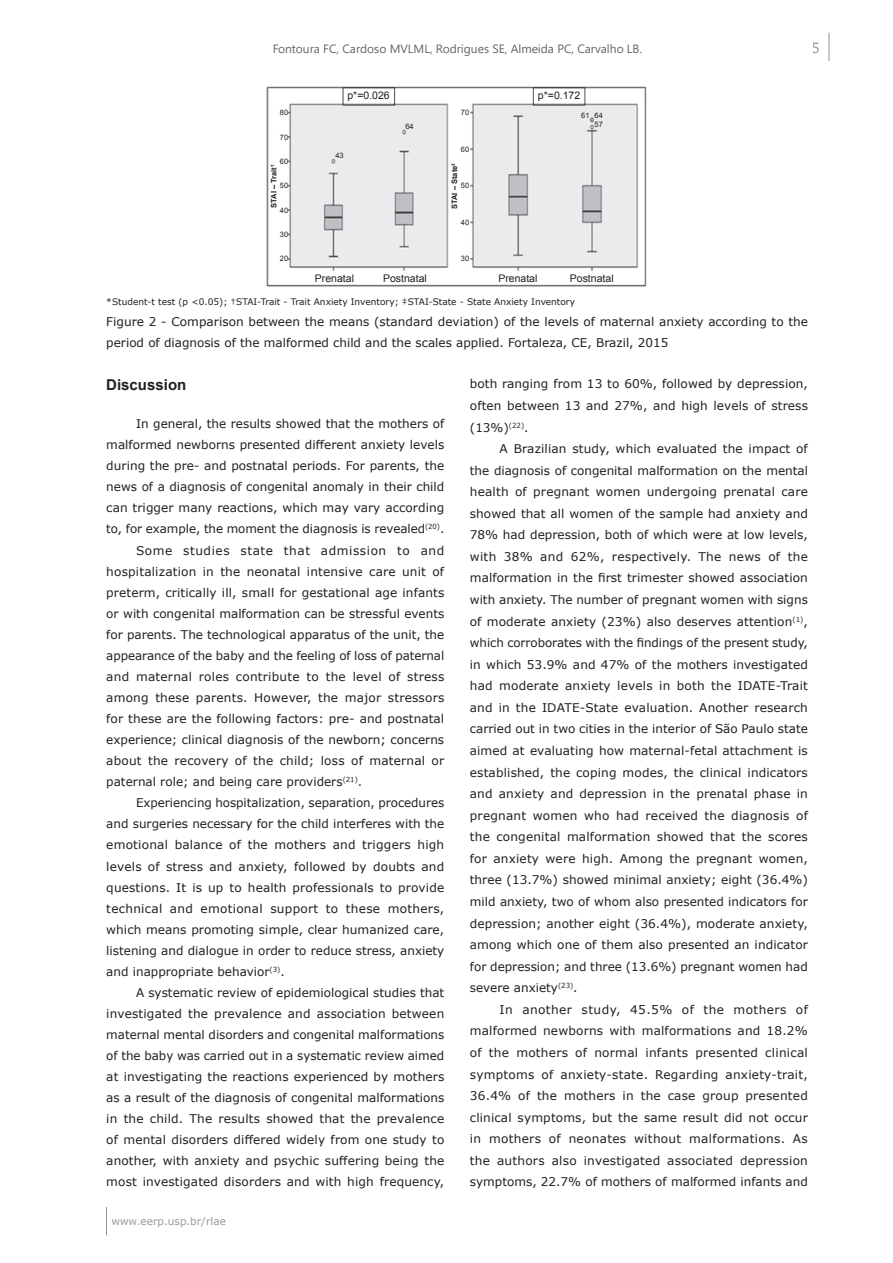
<style>
.page{position:relative;width:893px;height:1263px;background:#fff}
.page>*{position:absolute;margin:0;border:0;box-sizing:border-box;transform-origin:0 0}
.SUB1{font:700 15px "Arial";color:#231f20}
.t1{font:13.5px "Geneva";color:#6c6d70}
.Texto{font:12px/21.6px "Verdana";color:#231f20;text-align:justify}
.Título_de_tabela_e_f{font:12px/21px "Verdana";color:#231f20}
.t2{font:12px "Segoe UI";color:#231f20}
.t3{font:10.5px "Arial";color:#231f20}
.t4{font:10.5px "Verdana";color:#6c6d70}
.Rodapé_de_tabela__fi{font:9px "Verdana";color:#231f20}
.t5{font:7.5px/9px "Arial";color:#231f20;text-align:right}
.t6{font:700 7.5px "Arial";color:#231f20}
</style>
<div class="page">
<svg style="left:106px;top:1207px;width:1px;height:28px"></svg>
<svg style="left:829px;top:33px;width:1px;height:28px"></svg>
<img style="left:266px;top:86px;width:381px;height:201px">
<p class="t2" style="left:272px;top:38px;width:371px">Fontoura FC, Cardoso MVLML, Rodrigues SE, Almeida PC, Carvalho LB.</p>
<p class="t1" style="left:812px;top:40px;width:11px">5</p>
<p class="t3" style="left:347px;top:89px;width:44px">p*=0.026</p>
<p class="t3" style="left:538px;top:89px;width:44px">p*=0.172</p>
<p class="t5" style="left:280px;top:108px;width:10px">80</p>
<p class="t5" style="left:280px;top:133px;width:10px">70</p>
<p class="t5" style="left:280px;top:157px;width:10px">60</p>
<p class="t5" style="left:280px;top:181px;width:10px">50</p>
<p class="t5" style="left:280px;top:206px;width:10px">40</p>
<p class="t5" style="left:280px;top:230px;width:10px">30</p>
<p class="t5" style="left:280px;top:254px;width:10px">20</p>
<p class="t5" style="left:461px;top:108px;width:10px">70</p>
<p class="t5" style="left:461px;top:145px;width:10px">60</p>
<p class="t5" style="left:461px;top:181px;width:10px">50</p>
<p class="t5" style="left:461px;top:217px;width:10px">40</p>
<p class="t5" style="left:461px;top:254px;width:10px">30</p>
<p class="t5" style="left:405px;top:122px;width:10px">64</p>
<p class="t5" style="left:581px;top:111px;width:23px">61 64<br>57</p>
<p class="t5" style="left:335px;top:151px;width:10px">43</p>
<p class="t6" style="left:269px;top:208px;width:45px;rotate:-90deg">STAI – Trait<sup>†</sup></p>
<p class="t6" style="left:449px;top:209px;width:47px;rotate:-90deg">STAI – State<sup>‡</sup></p>
<p class="t3" style="left:315px;top:271px;width:41px">Prenatal</p>
<p class="t3" style="left:383px;top:271px;width:45px">Postnatal</p>
<p class="t3" style="left:498px;top:271px;width:41px">Prenatal</p>
<p class="t3" style="left:570px;top:271px;width:45px">Postnatal</p>
<p class="Rodapé_de_tabela__fi" style="left:106px;top:296px;width:470px">*Student-t test (p &lt;0.05); †STAI-Trait - Trait Anxiety Inventory; ‡STAI-State - State Anxiety Inventory</p>
<p class="Título_de_tabela_e_f" style="left:106px;top:311px;width:703px">Figure 2 - Comparison between the means (standard deviation) of the levels of maternal anxiety according to the period of diagnosis of the malformed child and the scales applied. Fortaleza, CE, Brazil, 2015</p>
<p class="SUB1" style="left:106px;top:374px;width:82px">Discussion</p>
<p class="Texto" style="left:106px;top:413px;width:340px;line-height:21px;text-indent:30px">In general, the results showed that the mothers of malformed newborns presented different anxiety levels during the pre- and postnatal periods. For parents, the news of a diagnosis of congenital anomaly in their child can trigger many reactions, which may vary according to, for example, the moment the diagnosis is revealed<sup>(20)</sup>.</p>
<p class="Texto" style="left:106px;top:539px;width:340px;line-height:21px;text-indent:30px">Some studies state that admission to and hospitalization in the neonatal intensive care unit of preterm, critically ill, small for gestational age infants or with congenital malformation can be stressful events for parents. The technological apparatus of the unit, the appearance of the baby and the feeling of loss of paternal and maternal roles contribute to the level of stress among these parents. However, the major stressors for these are the following factors: pre- and postnatal experience; clinical diagnosis of the newborn; concerns about the recovery of the child; loss of maternal or paternal role; and being care providers<sup>(21)</sup>.</p>
<p class="Texto" style="left:106px;top:792px;width:340px;line-height:21px;text-indent:30px">Experiencing hospitalization, separation, procedures and surgeries necessary for the child interferes with the emotional balance of the mothers and triggers high levels of stress and anxiety, followed by doubts and questions. It is up to health professionals to provide technical and emotional support to these mothers, which means promoting simple, clear humanized care, listening and dialogue in order to reduce stress, anxiety and inappropriate behavior<sup>(3)</sup>.</p>
<p class="Texto" style="left:106px;top:982px;width:340px;line-height:21px;text-indent:30px">A systematic review of epidemiological studies that investigated the prevalence and association between maternal mental disorders and congenital malformations of the baby was carried out in a systematic review aimed at investigating the reactions experienced by mothers as a result of the diagnosis of congenital malformations in the child. The results showed that the prevalence of mental disorders differed widely from one study to another, with anxiety and psychic suffering being the most investigated disorders and with high frequency,</p>
<p class="t4" style="left:111px;top:1214px;width:116px">www.eerp.usp.br/rlae</p>
<p class="Texto" style="left:470px;top:373px;width:340px">both ranging from 13 to 60%, followed by depression, often between 13 and 27%, and high levels of stress (13%)<sup>(22)</sup>.</p>
<p class="Texto" style="left:470px;top:438px;width:340px;text-indent:30px">A Brazilian study, which evaluated the impact of the diagnosis of congenital malformation on the mental health of pregnant women undergoing prenatal care showed that all women of the sample had anxiety and 78% had depression, both of which were at low levels, with 38% and 62%, respectively. The news of the malformation in the first trimester showed association with anxiety. The number of pregnant women with signs of moderate anxiety (23%) also deserves attention<sup>(1)</sup>, which corroborates with the findings of the present study, in which 53.9% and 47% of the mothers investigated had moderate anxiety levels in both the IDATE-Trait and in the IDATE-State evaluation. Another research carried out in two cities in the interior of São Paulo state aimed at evaluating how maternal-fetal attachment is established, the coping modes, the clinical indicators and anxiety and depression in the prenatal phase in pregnant women who had received the diagnosis of the congenital malformation showed that the scores for anxiety were high. Among the pregnant women, three (13.7%) showed minimal anxiety; eight (36.4%) mild anxiety, two of whom also presented indicators for depression; another eight (36.4%), moderate anxiety, among which one of them also presented an indicator for depression; and three (13.6%) pregnant women had severe anxiety<sup>(23)</sup>.</p>
<p class="Texto" style="left:470px;top:998px;width:340px;text-indent:30px">In another study, 45.5% of the mothers of malformed newborns with malformations and 18.2% of the mothers of normal infants presented clinical symptoms of anxiety-state. Regarding anxiety-trait, 36.4% of the mothers in the case group presented clinical symptoms, but the same result did not occur in mothers of neonates without malformations. As the authors also investigated associated depression symptoms, 22.7% of mothers of malformed infants and</p>
</div>
